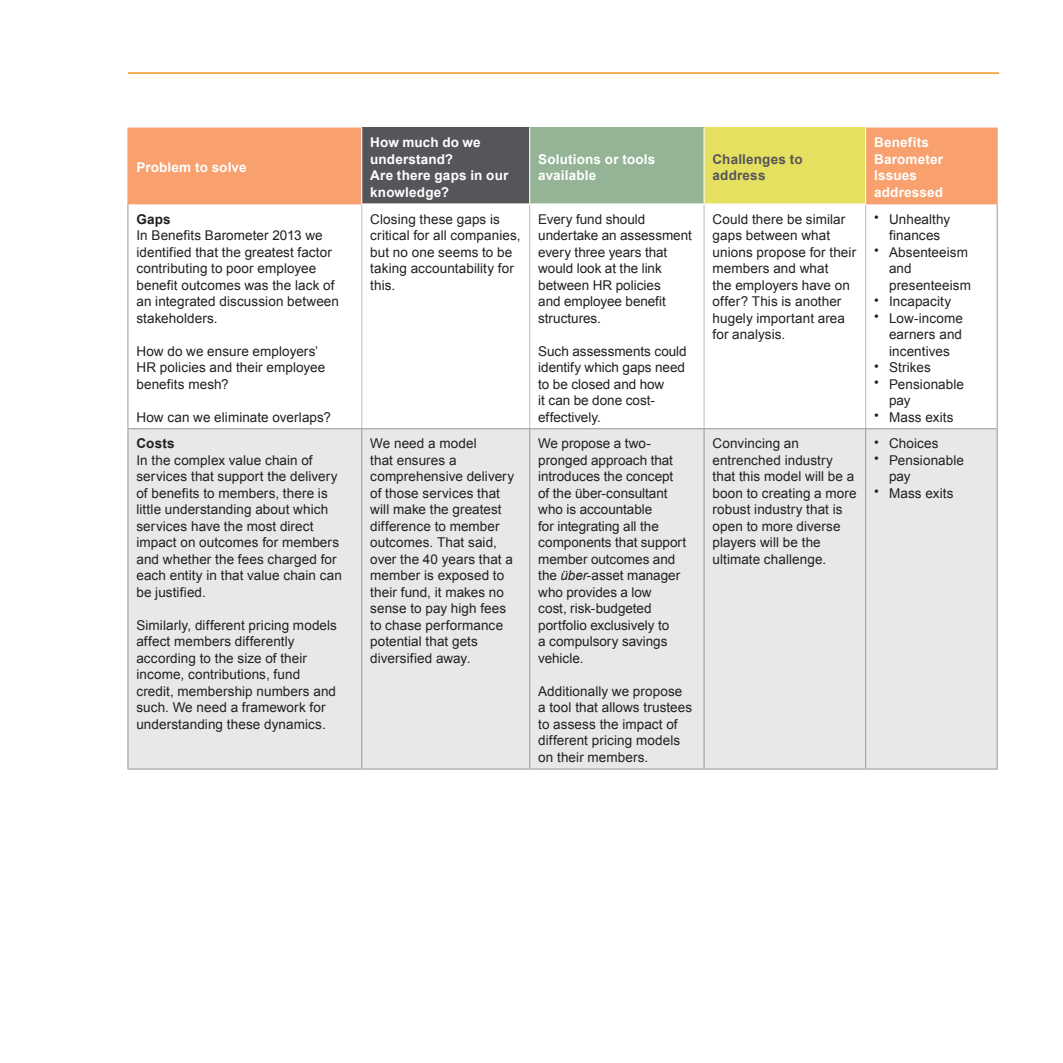
<style>
.page{position:relative;width:1063px;height:1063px;background:#fff}
.page>*{position:absolute;margin:0;border:0;box-sizing:border-box;transform-origin:0 0}
.t1{font:13.5px/16.5px "Arial";letter-spacing:.005em;color:#231f20}
.t2{font:700 13.5px/16.5px "Arial";letter-spacing:.015em;color:#fff}
.t3{font:700 13.5px/16.5px "Arial";letter-spacing:.015em;color:#56565a}
.t4{font:700 13.5px "Arial";letter-spacing:.015em;color:#231f20}
.s1{font-style:italic}
</style>
<div class="page">
<div style="left:129px;top:128px;width:868px;height:76px;background:#f8a06e"></div>
<div style="left:362px;top:128px;width:168px;height:76px;background:#56565a"></div>
<div style="left:530px;top:128px;width:174px;height:76px;background:#94b495"></div>
<div style="left:704px;top:128px;width:162px;height:76px;background:#e5e05f"></div>
<div style="left:129px;top:429px;width:868px;height:340px;background:#e7e8e8"></div>
<hr style="left:361px;top:204px;width:1px;height:224px;background:#bcbec0">
<hr style="left:529px;top:204px;width:1px;height:224px;background:#bcbec0">
<hr style="left:704px;top:204px;width:1px;height:224px;background:#bcbec0">
<hr style="left:865px;top:204px;width:1px;height:224px;background:#bcbec0">
<hr style="left:128px;top:204px;width:1px;height:224px;background:#949698">
<hr style="left:997px;top:204px;width:1px;height:224px;background:#949698">
<hr style="left:128px;top:428px;width:234px;height:1px;background:#949698">
<hr style="left:362px;top:428px;width:168px;height:1px;background:#949698">
<hr style="left:530px;top:428px;width:174px;height:1px;background:#949698">
<hr style="left:704px;top:428px;width:162px;height:1px;background:#949698">
<hr style="left:866px;top:428px;width:132px;height:1px;background:#949698">
<hr style="left:361px;top:128px;width:1px;height:76px;background:#fff">
<hr style="left:529px;top:128px;width:1px;height:76px;background:#fff">
<hr style="left:704px;top:128px;width:1px;height:76px;background:#fff">
<hr style="left:865px;top:128px;width:1px;height:76px;background:#fff">
<hr style="left:128px;top:429px;width:1px;height:340px;background:#949698">
<hr style="left:361px;top:429px;width:1px;height:340px;background:#949698">
<hr style="left:529px;top:429px;width:1px;height:340px;background:#949698">
<hr style="left:704px;top:429px;width:1px;height:340px;background:#949698">
<hr style="left:865px;top:429px;width:1px;height:340px;background:#949698">
<hr style="left:997px;top:429px;width:1px;height:340px;background:#949698">
<hr style="left:128px;top:769px;width:234px;height:1px;background:#949698">
<hr style="left:362px;top:769px;width:168px;height:1px;background:#949698">
<hr style="left:530px;top:769px;width:174px;height:1px;background:#949698">
<hr style="left:704px;top:769px;width:162px;height:1px;background:#949698">
<hr style="left:866px;top:769px;width:132px;height:1px;background:#949698">
<hr style="left:361px;top:204px;width:169px;height:1px;background:#fff">
<hr style="left:704px;top:204px;width:162px;height:1px;background:#fff">
<hr style="left:128px;top:128px;width:1px;height:76px;background:#f8a06e">
<hr style="left:128px;top:204px;width:233px;height:1px;background:#f8a06e">
<hr style="left:997px;top:128px;width:1px;height:76px;background:#f8a06e">
<hr style="left:866px;top:204px;width:132px;height:1px;background:#f8a06e">
<hr style="left:128px;top:72px;width:871px;height:2px;background:#f7941d">
<p class="t2" style="left:136px;top:160px;width:112px">Problem to solve</p>
<p class="t4" style="left:136px;top:210px;width:36px">Gaps</p>
<p class="t1" style="left:136px;top:227px;width:204px">In Benefits Barometer 2013 we identified that the greatest factor contributing to poor employee benefit outcomes was the lack of an integrated discussion between stakeholders.</p>
<p class="t1" style="left:136px;top:343px;width:190px">How do we ensure employers’<br>HR policies and their employee benefits mesh?</p>
<p class="t1" style="left:136px;top:409px;width:196px">How can we eliminate overlaps?</p>
<p class="t4" style="left:136px;top:435px;width:40px">Costs</p>
<p class="t1" style="left:136px;top:452px;width:207px">In the complex value chain of services that support the delivery of benefits to members, there is little understanding about which services have the most direct impact on outcomes for members and whether the fees charged for each entity in that value chain can be justified.</p>
<p class="t1" style="left:136px;top:617px;width:202px">Similarly, different pricing models affect members differently according to the size of their income, contributions, fund credit, membership numbers and such. We need a framework for understanding these dynamics.</p>
<p class="t2" style="left:370px;top:135px;width:140px">How much do we understand?<br>Are there gaps in our knowledge?</p>
<p class="t2" style="left:538px;top:151px;width:119px">Solutions or tools available</p>
<p class="t3" style="left:713px;top:151px;width:92px">Challenges to address</p>
<p class="t2" style="left:874px;top:135px;width:70px">Benefits<br>Barometer<br>Issues addressed</p>
<p class="t1" style="left:370px;top:211px;width:152px">Closing these gaps is critical for all companies, but no one seems to be taking accountability for this.</p>
<p class="t1" style="left:538px;top:211px;width:155px">Every fund should undertake an assessment every three years that would look at the link between HR policies<br>and employee benefit structures.</p>
<p class="t1" style="left:538px;top:343px;width:150px">Such assessments could identify which gaps need to be closed and how<br>it can be done cost&shy;effectively.</p>
<p class="t1" style="left:370px;top:436px;width:145px">We need a model<br>that ensures a comprehensive delivery of those services that will make the greatest difference to member outcomes. That said, over the 40 years that a member is exposed to their fund, it makes no sense to pay high fees to chase performance potential that gets diversified away.</p>
<p class="t1" style="left:538px;top:435px;width:150px">We propose a two&shy;pronged approach that introduces the concept of the über-consultant who is accountable<br>for integrating all the components that support member outcomes and the <span class="s1">über</span>-asset manager who provides a low<br>cost, risk-budgeted portfolio exclusively to<br>a compulsory savings vehicle.</p>
<p class="t1" style="left:538px;top:683px;width:155px">Additionally we propose a tool that allows trustees to assess the impact of different pricing models on their members.</p>
<p class="t1" style="left:713px;top:211px;width:145px">Could there be similar gaps between what unions propose for their members and what<br>the employers have on offer? This is another hugely important area for analysis.</p>
<p class="t1" style="left:874px;top:211px;width:78px;text-align:center">• Unhealthy finances</p>
<p class="t1" style="left:889px;top:244px;width:83px;text-indent:-15px">• Absenteeism and presenteeism</p>
<p class="t1" style="left:874px;top:293px;width:78px">• Incapacity</p>
<p class="t1" style="left:889px;top:310px;width:76px;text-align:justify;text-indent:-15px">• Low-income earners and incentives</p>
<p class="t1" style="left:874px;top:359px;width:58px">• Strikes</p>
<p class="t1" style="left:889px;top:376px;width:77px;text-indent:-15px">• Pensionable pay</p>
<p class="t1" style="left:874px;top:409px;width:81px">• Mass exits</p>
<p class="t1" style="left:713px;top:435px;width:146px">Convincing an entrenched industry that this model will be a boon to creating a more robust industry that is open to more diverse players will be the ultimate challenge.</p>
<p class="t1" style="left:874px;top:435px;width:66px">• Choices</p>
<p class="t1" style="left:889px;top:452px;width:77px;text-indent:-15px">• Pensionable pay</p>
<p class="t1" style="left:874px;top:485px;width:81px">• Mass exits</p>
</div>
